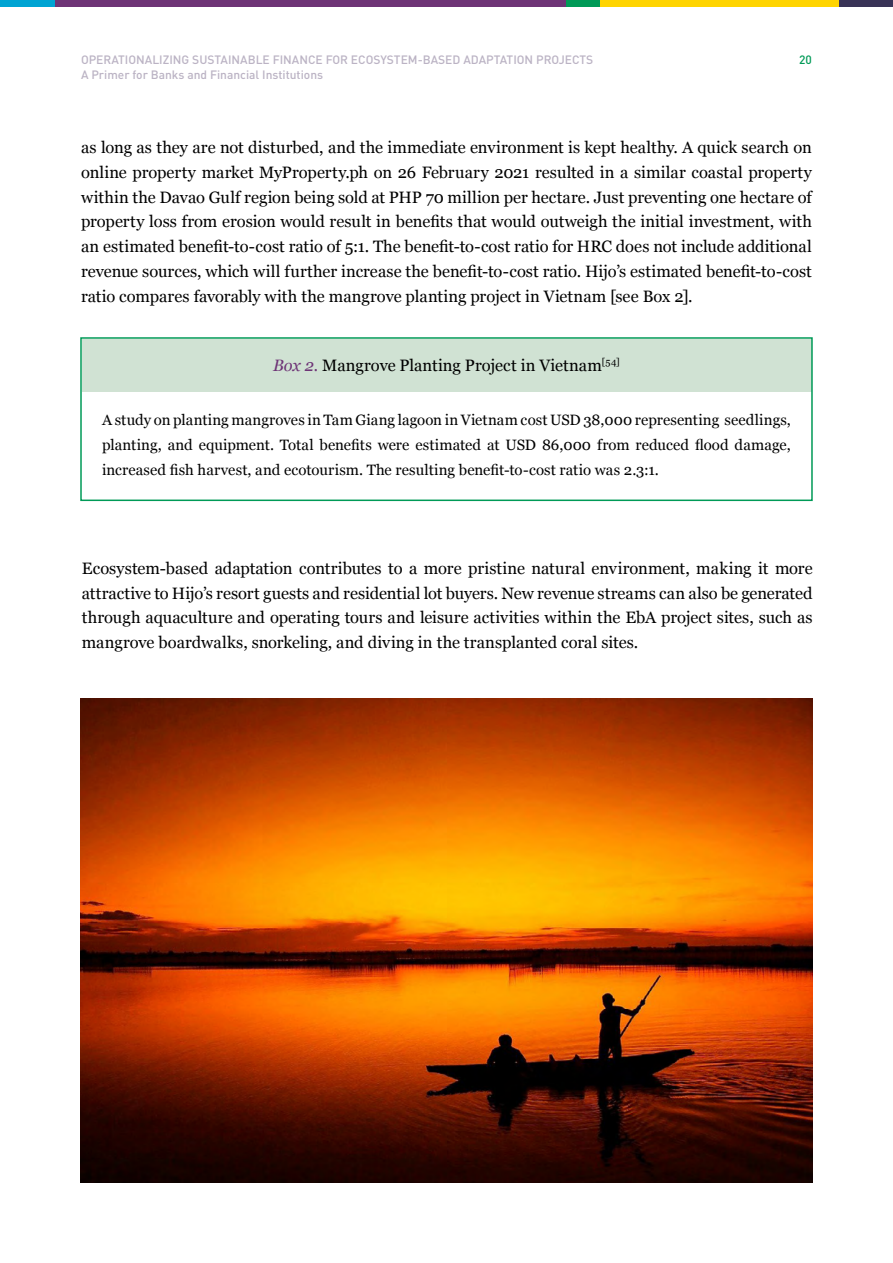
<style>
.page{position:relative;width:893px;height:1263px;background:#fff}
.page>*{position:absolute;margin:0;border:0;box-sizing:border-box;transform-origin:0 0}
.t1{font:16.5px/24.8px "Georgia";color:#000;text-align:justify}
.t2{font:15px/24.8px "Georgia";letter-spacing:.005em;color:#000;text-align:justify}
.t3{font:500 12px/14.4px "DIN";color:#bbb3c4}
.t4{font:500 12px "DIN";color:#009a57}
.s1{font-style:italic;color:#6e3476}
</style>
<div class="page">
<div style="left:0;top:0;width:55px;height:7px;background:#00a4d3"></div>
<div style="left:55px;top:0;width:511px;height:7px;background:#6e3476"></div>
<div style="left:566px;top:0;width:34px;height:7px;background:#009a57"></div>
<div style="left:839px;top:0;width:54px;height:7px;background:#393357"></div>
<div style="left:600px;top:0;width:239px;height:7px;background:#ffd400"></div>
<div style="left:82px;top:339px;width:730px;height:53px;background:#d0e2d3"></div>
<img style="left:80px;top:698px;width:733px;height:484px">
<p class="t3" style="left:81px;top:52px;width:514px">OPERATIONALIZING SUSTAINABLE FINANCE FOR ECOSYSTEM-BASED ADAPTATION PROJECTS<br>A Primer for Banks and Financial Institutions</p>
<p class="t4" style="left:799px;top:52px;width:14px">20</p>
<p class="t1" style="left:81px;top:134px;width:732px">as long as they are not disturbed, and the immediate environment is kept healthy. A quick search on online property market MyProperty.ph on 26 February 2021 resulted in a similar coastal property within the Davao Gulf region being sold at PHP 70 million per hectare. Just preventing one hectare of property loss from erosion would result in benefits that would outweigh the initial investment, with an estimated benefit-to-cost ratio of 5:1. The benefit-to-cost ratio for HRC does not include additional revenue sources, which will further increase the benefit-to-cost ratio. Hijo’s estimated benefit-to-cost ratio compares favorably with the mangrove planting project in Vietnam [see Box 2].</p>
<p class="t1" style="left:273px;top:352px;width:348px"><span class="s1">Box 2.</span> Mangrove Planting Project in Vietnam<sup>[54]</sup></p>
<p class="t2" style="left:102px;top:407px;width:690px">A study on planting mangroves in Tam Giang lagoon in Vietnam cost USD 38,000 representing seedlings, planting, and equipment. Total benefits were estimated at USD 86,000 from reduced flood damage, increased fish harvest, and ecotourism. The resulting benefit-to-cost ratio was 2.3:1.</p>
<p class="t1" style="left:82px;top:555px;width:732px">Ecosystem-based adaptation contributes to a more pristine natural environment, making it more attractive to Hijo’s resort guests and residential lot buyers. New revenue streams can also be generated through aquaculture and operating tours and leisure activities within the EbA project sites, such as mangrove boardwalks, snorkeling, and diving in the transplanted coral sites.</p>
</div>
